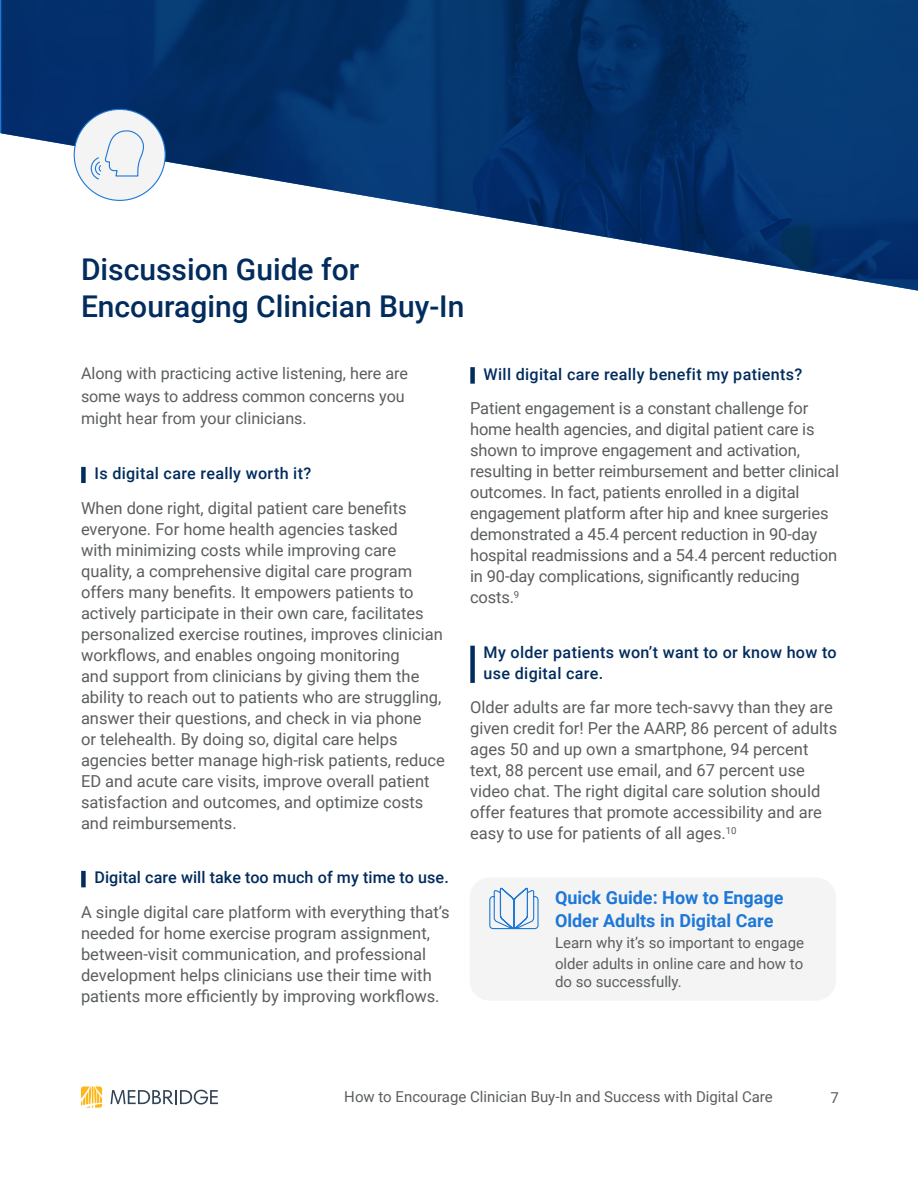
<style>
.page{position:relative;width:918px;height:1188px;background:#fff}
.page>*{position:absolute;margin:0;border:0;box-sizing:border-box;transform-origin:0 0}
.t1{font:500 30px/37.5px "Roboto";color:#022c5d}
.t2{font:700 18px/22.5px "Roboto";color:#1e78d7}
.t3{font:16.5px/21px "Roboto";color:#5a5f5c}
.t4{font:500 16.2px/21px "Roboto";letter-spacing:.02em;color:#022c5d}
.t5{font:16.2px/22.5px "Roboto";color:#5a5f5c}
.t6{font:15px/21px "Roboto";color:#5a5f5c}
</style>
<div class="page">
<svg style="left:110px;top:1090px;width:108px;height:15px"></svg>
<svg style="left:81px;top:1087px;width:21px;height:21px"></svg>
<img style="left:1px;top:0;width:917px;height:291px">
<div style="left:81px;top:467px;width:5px;height:16px;background:#022c5d"></div>
<div style="left:81px;top:871px;width:5px;height:16px;background:#022c5d"></div>
<div style="left:470px;top:367px;width:5px;height:17px;background:#022c5d"></div>
<div style="left:470px;top:646px;width:5px;height:37px;background:#022c5d"></div>
<div style="left:74px;top:109px;width:91px;height:91px;background:#f4f4f4;border-radius:50%"></div>
<svg style="left:90px;top:130px;width:54px;height:50px"></svg>
<div style="left:470px;top:878px;width:366px;height:123px;background:#f4f4f4;border-radius:20px"></div>
<svg style="left:489px;top:887px;width:50px;height:43px"></svg>
<h1 class="t1" style="left:81px;top:249px;width:385px">Discussion Guide for<br>Encouraging Clinician Buy-In</h1>
<p class="t5" style="left:81px;top:362px;width:328px">Along with practicing active listening, here are some ways to address common concerns you might hear from your clinicians.</p>
<p class="t4" style="left:94px;top:462px;width:218px">Is digital care really worth it?</p>
<p class="t3" style="left:81px;top:497px;width:366px">When done right, digital patient care benefits everyone. For home health agencies tasked<br>with minimizing costs while improving care quality, a comprehensive digital care program offers many benefits. It empowers patients to actively participate in their own care, facilitates personalized exercise routines, improves clinician workflows, and enables ongoing monitoring<br>and support from clinicians by giving them the ability to reach out to patients who are struggling, answer their questions, and check in via phone<br>or telehealth. By doing so, digital care helps agencies better manage high-risk patients, reduce ED and acute care visits, improve overall patient satisfaction and outcomes, and optimize costs and reimbursements.</p>
<p class="t4" style="left:94px;top:866px;width:356px">Digital care will take too much of my time to use.</p>
<p class="t3" style="left:81px;top:901px;width:370px">A single digital care platform with everything that’s needed for home exercise program assignment, between-visit communication, and professional development helps clinicians use their time with patients more efficiently by improving workflows.</p>
<p class="t4" style="left:484px;top:363px;width:320px">Will digital care really benefit my patients?</p>
<p class="t3" style="left:470px;top:397px;width:370px">Patient engagement is a constant challenge for home health agencies, and digital patient care is shown to improve engagement and activation, resulting in better reimbursement and better clinical outcomes. In fact, patients enrolled in a digital engagement platform after hip and knee surgeries demonstrated a 45.4 percent reduction in 90-day hospital readmissions and a 54.4 percent reduction in 90-day complications, significantly reducing costs.<sup>9</sup></p>
<p class="t4" style="left:484px;top:641px;width:355px">My older patients won’t want to or know how to use digital care.</p>
<p class="t3" style="left:470px;top:696px;width:369px">Older adults are far more tech-savvy than they are given credit for! Per the AARP, 86 percent of adults ages 50 and up own a smartphone, 94 percent text, 88 percent use email, and 67 percent use video chat. The right digital care solution should offer features that promote accessibility and are easy to use for patients of all ages.<sup>10</sup></p>
<p class="t2" style="left:555px;top:886px;width:230px">Quick Guide: How to Engage<br>Older Adults in Digital Care</p>
<p class="t6" style="left:555px;top:931px;width:251px">Learn why it’s so important to engage older adults in online care and how to</p>
<p class="t6" style="left:555px;top:970px;width:128px">do so successfully.</p>
<p class="t6" style="left:344px;top:1086px;width:430px">How to Encourage Clinician Buy-In and Success with Digital Care</p>
<p class="t6" style="left:831px;top:1086px;width:10px">7</p>
</div>
